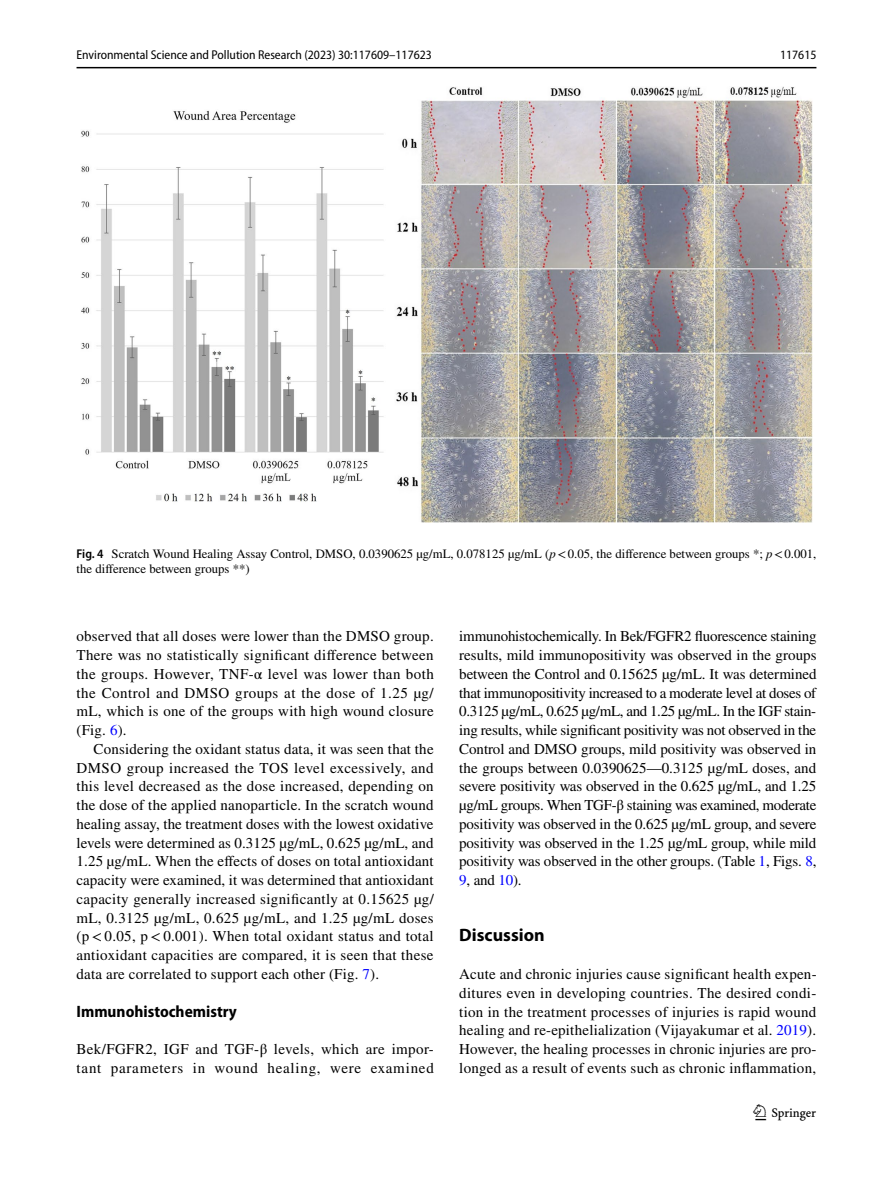
<style>
.page{position:relative;width:893px;height:1187px;background:#fff}
.page>*{position:absolute;margin:0;border:0;box-sizing:border-box;transform-origin:0 0}
.t1{font:22.5px "Springnew Regular 3";color:#000}
.t2{font:700 18px "Myriad Pro";color:#000}
.t3{font:700 semi-condensed 16.5px "Myriad Pro";color:#000}
.t4{font:15px/18.8px "STIX";letter-spacing:.02em;color:#000;text-align:justify}
.t5{font:12.75px/15px "STIX";color:#000}
.t6{font:semi-condensed 12.75px "Myriad Pro";color:#000}
.s1{font-family:"Myriad Pro";font-weight:600;font-stretch:semi-condensed}
.s2{font-style:italic}
.s3{color:#00f}
</style>
<div class="page">
<hr style="left:77px;top:67px;width:739px;height:1px;background:#000">
<img style="left:81px;top:87px;width:731px;height:436px">
<p class="t6" style="left:77px;top:48px;width:357px">Environmental Science and Pollution Research (2023) 30:117609–117623</p>
<p class="t6" style="left:780px;top:48px;width:38px">117615</p>
<p class="t5" style="left:77px;top:547px;width:741px"><span class="s1">Fig. 4</span> Scratch Wound Healing Assay Control, DMSO, 0.0390625 µg/mL, 0.078125 µg/mL (<span class="s2">p</span>&lt;0.05, the difference between groups *; <span class="s2">p</span>&lt;0.001, the difference between groups **)</p>
<p class="t4" style="left:77px;top:628px;width:359px">observed that all doses were lower than the DMSO group.<br>There was no statistically significant difference between the groups. However, TNF-α level was lower than both the Control and DMSO groups at the dose of 1.25 µg/ mL, which is one of the groups with high wound closure (Fig. <span class="s3">6</span>).</p>
<p class="t4" style="left:77px;top:740px;width:359px;text-indent:17px">Considering the oxidant status data, it was seen that the DMSO group increased the TOS level excessively, and this level decreased as the dose increased, depending on the dose of the applied nanoparticle. In the scratch wound healing assay, the treatment doses with the lowest oxidative levels were determined as 0.3125 µg/mL, 0.625 µg/mL, and 1.25 µg/mL. When the effects of doses on total antioxidant capacity were examined, it was determined that antioxidant capacity generally increased significantly at 0.15625 µg/ mL, 0.3125 µg/mL, 0.625 µg/mL, and 1.25 µg/mL doses (p&lt;0.05, p&lt;0.001). When total oxidant status and total antioxidant capacities are compared, it is seen that these data are correlated to support each other (Fig. <span class="s3">7</span>).</p>
<p class="t3" style="left:77px;top:1001px;width:162px">Immunohistochemistry</p>
<p class="t4" style="left:77px;top:1040px;width:359px">Bek/FGFR2, IGF and TGF-β levels, which are impor&shy;tant parameters in wound healing, were examined</p>
<p class="t4" style="left:459px;top:628px;width:359px">immunohistochemically. In Bek/FGFR2 fluorescence staining results, mild immunopositivity was observed in the groups between the Control and 0.15625 µg/mL. It was determined that immunopositivity increased to a moderate level at doses of 0.3125 µg/mL, 0.625 µg/mL, and 1.25 µg/mL. In the IGF stain&shy;ing results, while significant positivity was not observed in the Control and DMSO groups, mild positivity was observed in the groups between 0.0390625—0.3125 µg/mL doses, and severe positivity was observed in the 0.625 µg/mL, and 1.25 µg/mL groups. When TGF-β staining was examined, moderate positivity was observed in the 0.625 µg/mL group, and severe positivity was observed in the 1.25 µg/mL group, while mild positivity was observed in the other groups. (Table <span class="s3">1</span>, Figs. <span class="s3">8</span>, <span class="s3">9</span>, and <span class="s3">10</span>).</p>
<p class="t2" style="left:459px;top:923px;width:87px">Discussion</p>
<p class="t4" style="left:459px;top:965px;width:359px">Acute and chronic injuries cause significant health expen&shy;ditures even in developing countries. The desired condi&shy;tion in the treatment processes of injuries is rapid wound healing and re-epithelialization (Vijayakumar et al. <span class="s3">2019</span>).<br>However, the healing processes in chronic injuries are pro&shy;longed as a result of events such as chronic inflammation,</p>
<h1 class="t1" style="left:755px;top:1104px;width:62px">1 3</h1>
</div>
